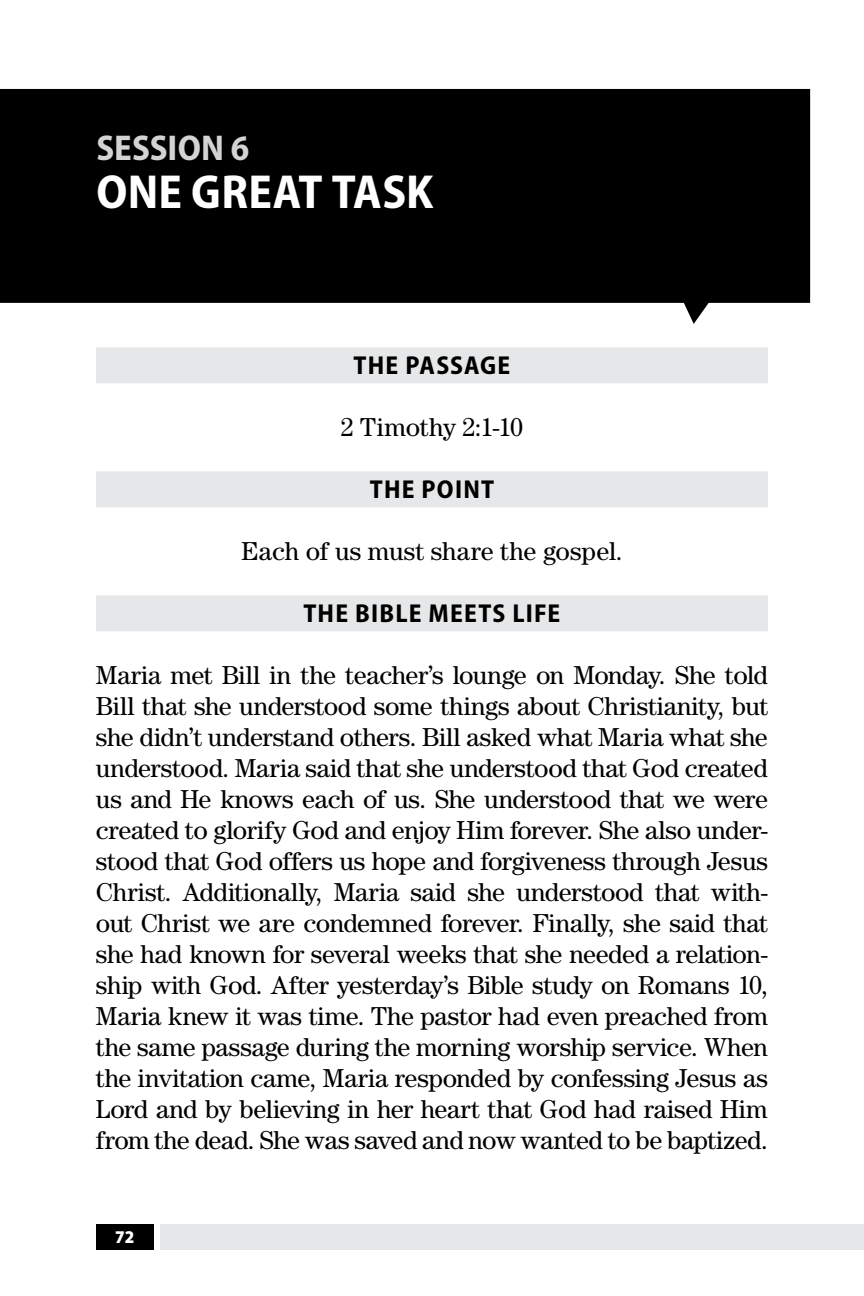
<style>
.page{position:relative;width:864px;height:1296px;background:#fff}
.page>*{position:absolute;margin:0;border:0;box-sizing:border-box;transform-origin:0 0}
.t1{font:700 semi-condensed 48px "Myriad Pro";letter-spacing:.005em;color:#fff}
.t2{font:700 semi-condensed 36px "Myriad Pro";letter-spacing:.005em;color:#d1d3d4}
.t3{font:26px/31px "Century Std";letter-spacing:-.01em;color:#000;text-align:justify}
.t4{font:700 semi-condensed 26px "Myriad Pro";letter-spacing:.045em;color:#000}
.t5{font:900 semi-condensed 18px "Myriad Pro";color:#fff}
</style>
<div class="page">
<svg style="left:0;top:89px;width:810px;height:235px;background:#161616"></svg>
<div style="left:96px;top:347px;width:672px;height:36px;background:#e6e7e8"></div>
<div style="left:96px;top:471px;width:672px;height:36px;background:#e6e7e8"></div>
<div style="left:96px;top:595px;width:672px;height:36px;background:#e6e7e8"></div>
<div style="left:96px;top:1224px;width:58px;height:25px;background:#000"></div>
<div style="left:161px;top:1224px;width:703px;height:25px;background:#e6e7e8"></div>
<h2 class="t2" style="left:96px;top:128px;width:154px">SESSION 6</h2>
<h1 class="t1" style="left:96px;top:165px;width:338px">ONE GREAT TASK</h1>
<p class="t4" style="left:354px;top:351px;width:158px">THE PASSAGE</p>
<p class="t3" style="left:341px;top:411px;width:184px">2 Timothy 2:1-10</p>
<p class="t4" style="left:370px;top:475px;width:126px">THE POINT</p>
<p class="t3" style="left:241px;top:535px;width:383px">Each of us must share the gospel.</p>
<p class="t4" style="left:304px;top:599px;width:258px">THE BIBLE MEETS LIFE</p>
<p class="t3" style="left:96px;top:659px;width:674px">Maria met Bill in the teacher’s lounge on Monday. She told Bill that she understood some things about Christianity, but she didn’t understand others. Bill asked what Maria what she understood. Maria said that she understood that God created us and He knows each of us. She understood that we were created to glorify God and enjoy Him forever. She also under&shy;stood that God offers us hope and forgiveness through Jesus Christ. Additionally, Maria said she understood that with&shy;out Christ we are condemned forever. Finally, she said that she had known for several weeks that she needed a relation&shy;ship with God. After yesterday’s Bible study on Romans 10, Maria knew it was time. The pastor had even preached from the same passage during the morning worship service. When the invitation came, Maria responded by confessing Jesus as Lord and by believing in her heart that God had raised Him from the dead. She was saved and now wanted to be baptized.</p>
<p class="t5" style="left:115px;top:1227px;width:21px">72</p>
</div>
